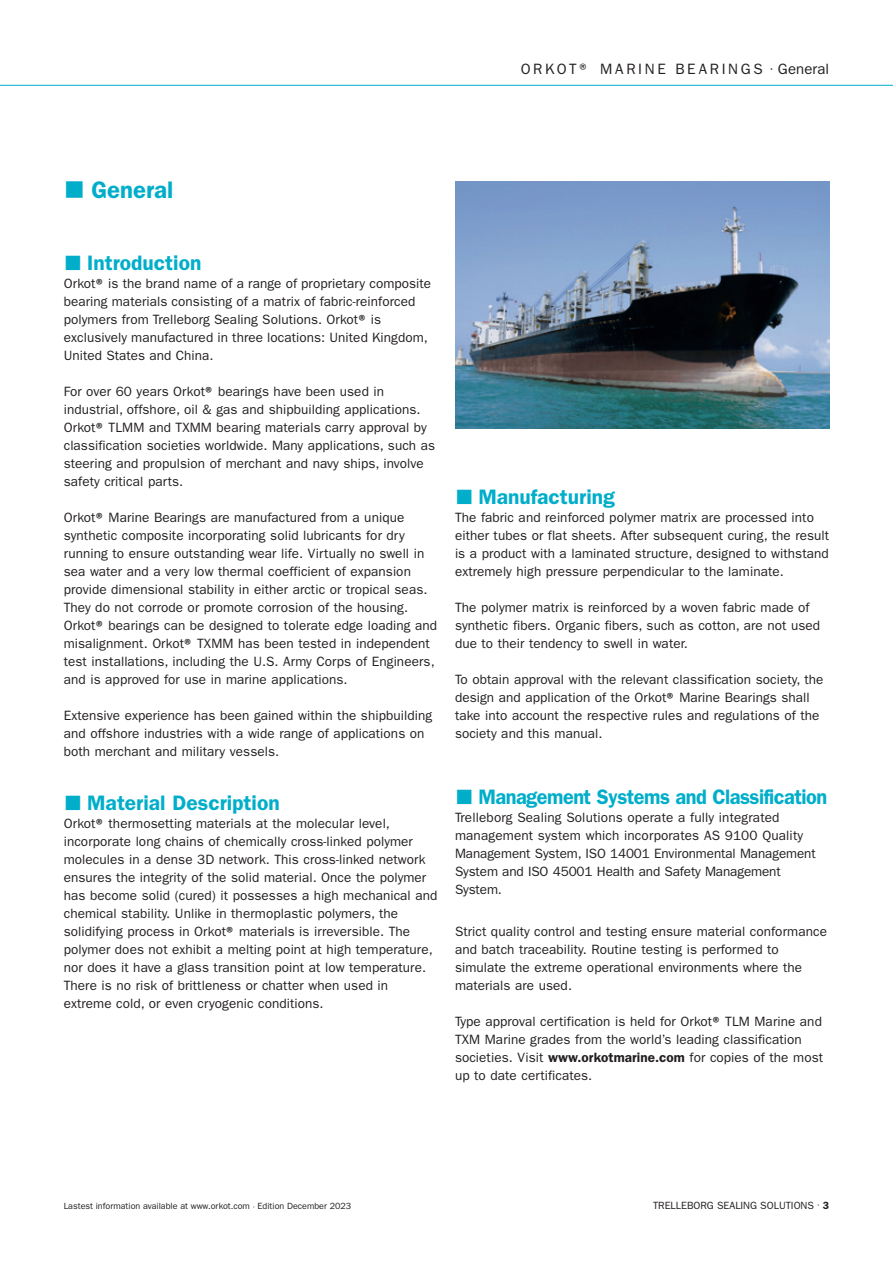
<style>
.page{position:relative;width:893px;height:1263px;background:#fff}
.page>*{position:absolute;margin:0;border:0;box-sizing:border-box;transform-origin:0 0}
.t1{font:600 24px "ITC Franklin Gothic Std";color:#00aeca}
.t2{font:600 21px "ITC Franklin Gothic Std";color:#00aeca}
.t3{font:600 21px "ITC Franklin Gothic Std";letter-spacing:-.025em;color:#00aeca;scale:.95 1}
.t4{font:15px "ITC Franklin Gothic Std";letter-spacing:.175em;color:#231f20}
.t5{font:13.5px/18px "ITC Franklin Gothic Std";letter-spacing:.005em;color:#231f20}
.t6{font:10.5px "ITC Franklin Gothic Std";color:#231f20}
.t7{font:9px "ITC Franklin Gothic Std";color:#231f20}
.s1{font-weight:600}
</style>
<div class="page">
<img style="left:455px;top:182px;width:374px;height:246px">
<hr style="left:0;top:85px;width:893px;height:1px;background:#00aeca">
<p class="t4" style="left:521px;top:60px;width:310px">ORKOT® MARINE BEARINGS ˙ General</p>
<p class="t1" style="left:64px;top:176px;width:111px">■ General</p>
<p class="t2" style="left:64px;top:250px;width:139px">■ Introduction</p>
<p class="t5" style="left:64px;top:275px;width:369px">Orkot<span class="s1">®</span> is the brand name of a range of proprietary composite bearing materials consisting of a matrix of fabric-reinforced polymers from Trelleborg Sealing Solutions. Orkot<span class="s1">®</span> is exclusively manufactured in three locations: United Kingdom, United States and China.</p>
<p class="t5" style="left:64px;top:383px;width:322px">For over 60 years Orkot<span class="s1">®</span> bearings have been used in</p>
<p class="t5" style="left:64px;top:401px;width:358px">industrial, offshore, oil &amp; gas and shipbuilding applications.</p>
<p class="t5" style="left:64px;top:419px;width:364px">Orkot<span class="s1">®</span> TLMM and TXMM bearing materials carry approval by</p>
<p class="t5" style="left:64px;top:437px;width:373px">classification societies worldwide. Many applications, such as steering and propulsion of merchant and navy ships, involve safety critical parts.</p>
<p class="t5" style="left:64px;top:509px;width:375px">Orkot<span class="s1">®</span> Marine Bearings are manufactured from a unique synthetic composite incorporating solid lubricants for dry running to ensure outstanding wear life. Virtually no swell in sea water and a very low thermal coefficient of expansion provide dimensional stability in either arctic or tropical seas.<br>They do not corrode or promote corrosion of the housing.<br>Orkot<span class="s1">®</span> bearings can be designed to tolerate edge loading and misalignment. Orkot<span class="s1">®</span> TXMM has been tested in independent test installations, including the U.S. Army Corps of Engineers, and is approved for use in marine applications.</p>
<p class="t5" style="left:64px;top:707px;width:370px">Extensive experience has been gained within the shipbuilding and offshore industries with a wide range of applications on both merchant and military vessels.</p>
<p class="t2" style="left:64px;top:790px;width:217px">■ Material Description</p>
<p class="t5" style="left:64px;top:815px;width:328px">Orkot<span class="s1">®</span> thermosetting materials at the molecular level,</p>
<p class="t5" style="left:64px;top:833px;width:351px">incorporate long chains of chemically cross-linked polymer</p>
<p class="t5" style="left:64px;top:851px;width:363px">molecules in a dense 3D network. This cross-linked network</p>
<p class="t5" style="left:64px;top:869px;width:364px">ensures the integrity of the solid material. Once the polymer</p>
<p class="t5" style="left:64px;top:887px;width:375px">has become solid (cured) it possesses a high mechanical and chemical stability. Unlike in thermoplastic polymers, the</p>
<p class="t5" style="left:64px;top:923px;width:348px">solidifying process in Orkot<span class="s1">®</span> materials is irreversible. The</p>
<p class="t5" style="left:64px;top:941px;width:370px">polymer does not exhibit a melting point at high temperature,</p>
<p class="t5" style="left:64px;top:959px;width:364px">nor does it have a glass transition point at low temperature.</p>
<p class="t5" style="left:64px;top:977px;width:326px">There is no risk of brittleness or chatter when used in</p>
<p class="t5" style="left:64px;top:995px;width:261px">extreme cold, or even cryogenic conditions.</p>
<p class="t2" style="left:455px;top:484px;width:161px">■ Manufacturing</p>
<p class="t5" style="left:455px;top:509px;width:360px">The fabric and reinforced polymer matrix are processed into</p>
<p class="t5" style="left:455px;top:527px;width:376px;text-align:justify">either tubes or flat sheets. After subsequent curing, the result is a product with a laminated structure, designed to withstand extremely high pressure perpendicular to the laminate.</p>
<p class="t5" style="left:455px;top:599px;width:367px">The polymer matrix is reinforced by a woven fabric made of synthetic fibers. Organic fibers, such as cotton, are not used due to their tendency to swell in water.</p>
<p class="t5" style="left:455px;top:671px;width:370px">To obtain approval with the relevant classification society, the design and application of the Orkot<span class="s1">®</span> Marine Bearings shall take into account the respective rules and regulations of the society and this manual.</p>
<p class="t3" style="left:455px;top:784px;width:393px">■ Management Systems and Classification</p>
<p class="t5" style="left:455px;top:809px;width:362px">Trelleborg Sealing Solutions operate a fully integrated management system which incorporates AS 9100 Quality Management System, ISO 14001 Environmental Management System and ISO 45001 Health and Safety Management System.</p>
<p class="t5" style="left:455px;top:923px;width:373px">Strict quality control and testing ensure material conformance and batch traceability. Routine testing is performed to simulate the extreme operational environments where the materials are used.</p>
<p class="t5" style="left:455px;top:1013px;width:370px">Type approval certification is held for Orkot<span class="s1">®</span> TLM Marine and TXM Marine grades from the world’s leading classification societies. Visit <span class="s1">www.orkotmarine.com</span> for copies of the most up to date certificates.</p>
<p class="t7" style="left:64px;top:1201px;width:289px">Lastest information available at www.orkot.com ˙ Edition December 2023</p>
<p class="t6" style="left:653px;top:1199px;width:178px">TRELLEBORG SEALING SOLUTIONS ˙ <span class="s1">3</span></p>
</div>
